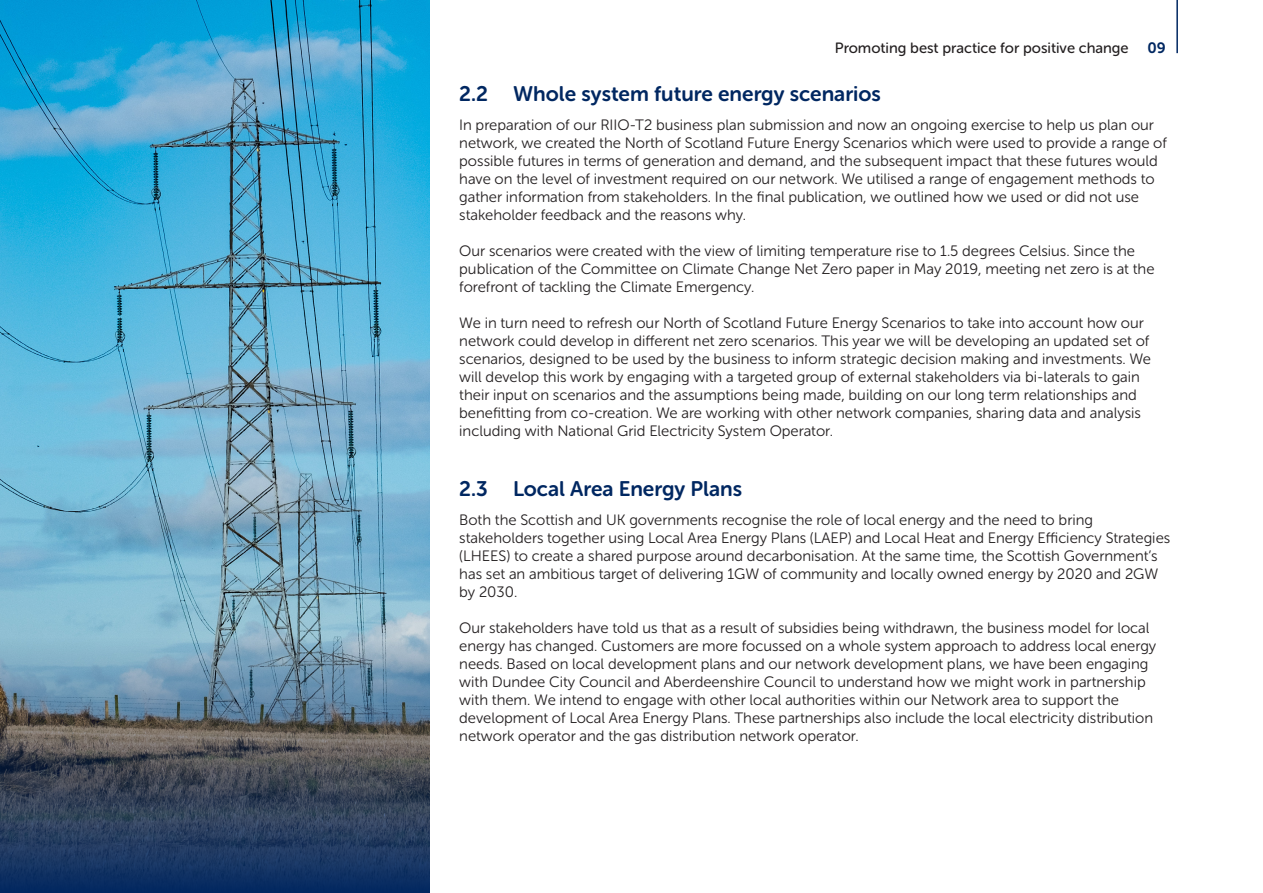
<style>
.page{position:relative;width:1263px;height:893px;background:#fff}
.page>*{position:absolute;margin:0;border:0;box-sizing:border-box;transform-origin:0 0}
.t1{font:21px "Museo Sans Rounded 700";color:#002761}
.t2{font:15px/18px "Museo Sans Rounded 300";color:#231f20}
.t3{font:14.85px "Museo Sans Rounded 500";color:#231f20}
.s1{font-family:"Museo Sans Rounded 700";font-size:15px;color:#002761}
</style>
<div class="page">
<img style="left:0;top:0;width:429px;height:639px">
<svg style="left:0;top:639px;width:429px;height:254px;background:#485d74"></svg>
<hr style="left:1176px;top:0;width:2px;height:53px;background:#002761">
<p class="t3" style="left:835px;top:40px;width:332px">Promoting best practice for positive change <span class="s1">09</span></p>
<p class="t1" style="left:459px;top:82px;width:423px">2.2 Whole system future energy scenarios</p>
<p class="t2" style="left:459px;top:116px;width:709px">In preparation of our RIIO-T2 business plan submission and now an ongoing exercise to help us plan our network, we created the North of Scotland Future Energy Scenarios which were used to provide a range of possible futures in terms of generation and demand, and the subsequent impact that these futures would have on the level of investment required on our network. We utilised a range of engagement methods to gather information from stakeholders. In the final publication, we outlined how we used or did not use stakeholder feedback and the reasons why.</p>
<p class="t2" style="left:459px;top:242px;width:697px">Our scenarios were created with the view of limiting temperature rise to 1.5 degrees Celsius. Since the publication of the Committee on Climate Change Net Zero paper in May 2019, meeting net zero is at the forefront of tackling the Climate Emergency.</p>
<p class="t2" style="left:459px;top:314px;width:693px">We in turn need to refresh our North of Scotland Future Energy Scenarios to take into account how our network could develop in different net zero scenarios. This year we will be developing an updated set of scenarios, designed to be used by the business to inform strategic decision making and investments. We will develop this work by engaging with a targeted group of external stakeholders via bi-laterals to gain their input on scenarios and the assumptions being made, building on our long term relationships and benefitting from co-creation. We are working with other network companies, sharing data and analysis including with National Grid Electricity System Operator.</p>
<p class="t1" style="left:459px;top:477px;width:284px">2.3 Local Area Energy Plans</p>
<p class="t2" style="left:459px;top:511px;width:712px">Both the Scottish and UK governments recognise the role of local energy and the need to bring stakeholders together using Local Area Energy Plans (LAEP) and Local Heat and Energy Efficiency Strategies (LHEES) to create a shared purpose around decarbonisation. At the same time, the Scottish Government’s has set an ambitious target of delivering 1GW of community and locally owned energy by 2020 and 2GW by 2030.</p>
<p class="t2" style="left:459px;top:619px;width:698px">Our stakeholders have told us that as a result of subsidies being withdrawn, the business model for local energy has changed. Customers are more focussed on a whole system approach to address local energy needs. Based on local development plans and our network development plans, we have been engaging with Dundee City Council and Aberdeenshire Council to understand how we might work in partnership with them. We intend to engage with other local authorities within our Network area to support the development of Local Area Energy Plans. These partnerships also include the local electricity distribution network operator and the gas distribution network operator.</p>
</div>
